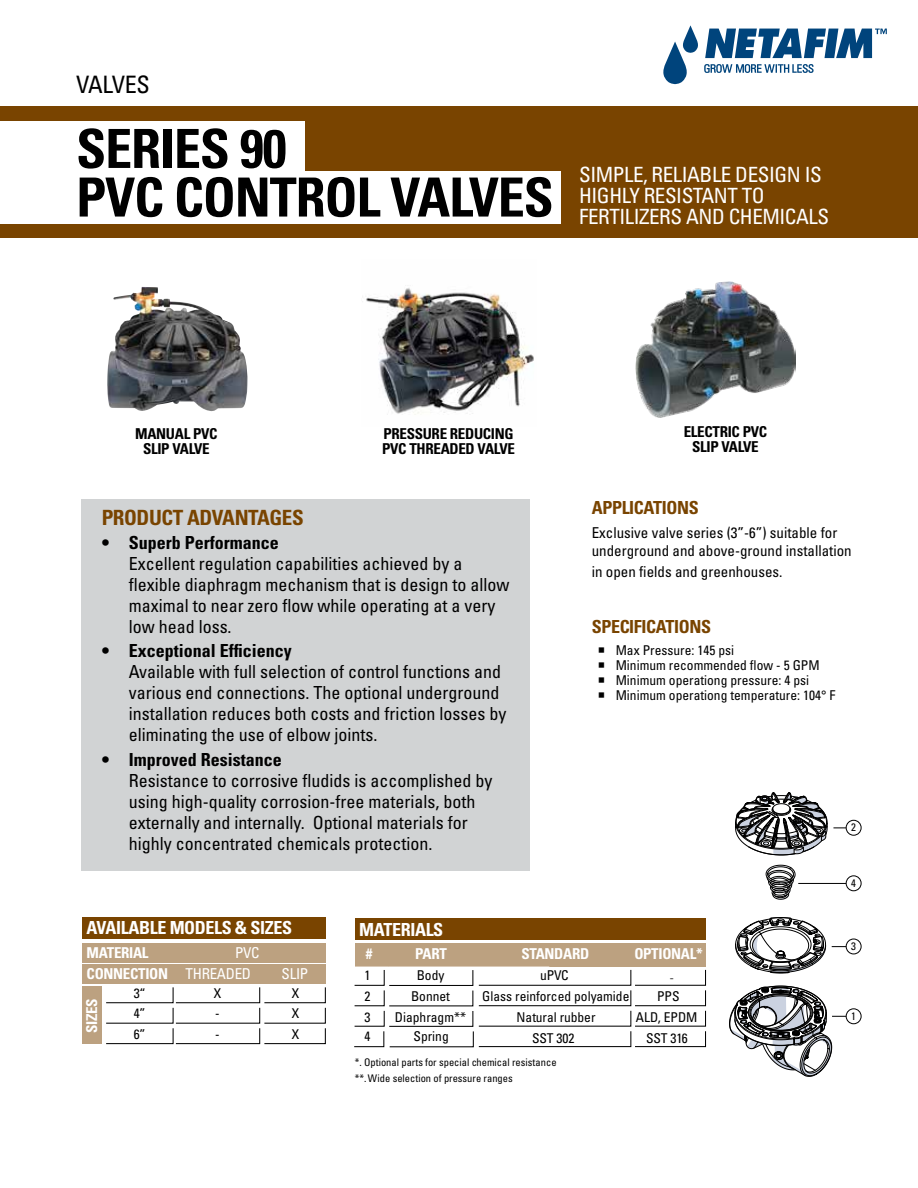
<style>
.page{position:relative;width:918px;height:1188px;background:#fff}
.page>*{position:absolute;margin:0;border:0;box-sizing:border-box;transform-origin:0 0}
.t1{font:700 condensed 54px/48.6px "Univers LT Std";letter-spacing:-.02em;color:#000}
.t2{font:condensed 24px "Univers LT Std";letter-spacing:-.02em;color:#000}
.t3{font:condensed 21px/21px "Univers LT Std";letter-spacing:-.02em;color:#fff}
.t4{font:700 condensed 21px "Univers LT Std";letter-spacing:-.02em;color:#794400}
.t5{font:condensed 18px/21px "Univers LT Std";color:#000}
.t6{font:700 condensed 18px "Univers LT Std";color:#000}
.t7{font:700 condensed 18px "Univers LT Std";letter-spacing:-.02em;color:#fff}
.t8{font:700 condensed 18px "Univers LT Std";letter-spacing:-.02em;color:#794400}
.t9{font:condensed 15px/18px "Univers LT Std";color:#000}
.t10{font:700 condensed 15px/15px "Univers LT Std";letter-spacing:-.02em;color:#000;text-align:center}
.t11{font:700 condensed 15px "Univers LT Std";letter-spacing:-.02em;color:#fff}
.t12{font:condensed 15px/21px "Univers LT Std";letter-spacing:-.02em;color:#fff}
.t13{font:condensed 13.5px/20.5px "Univers LT Std";color:#000;text-align:justify}
.t14{font:condensed 13.5px "Univers LT Std";color:#010101}
.t15{font:300 12px "Univers LT Std";color:#010101}
.t16{font:condensed 10.8px "Univers LT Std";color:#010101}
.t17{font:condensed 10.5px/16.5px "Univers LT Std";color:#010101}
.s1{font-weight:700}
</style>
<div class="page">
<div style="left:0;top:107px;width:918px;height:131px;background:#794400"></div>
<div style="left:0;top:121px;width:305px;height:53px;background:#fff"></div>
<svg style="left:705px;top:29px;width:182px;height:29px"></svg>
<svg style="left:663px;top:25px;width:35px;height:59px"></svg>
<svg style="left:704px;top:64px;width:110px;height:9px"></svg>
<div style="left:81px;top:499px;width:449px;height:371px;background:#d1d3d4"></div>
<div style="left:0;top:171px;width:561px;height:53px;background:#fff"></div>
<img style="left:107px;top:287px;width:141px;height:125px">
<img style="left:366px;top:288px;width:168px;height:127px">
<div style="left:846px;top:876px;width:15px;height:15px;border:1px solid #010101;border-radius:50%"></div>
<svg style="left:735px;top:792px;width:111px;height:108px"></svg>
<div style="left:846px;top:820px;width:15px;height:15px;border:1px solid #010101;border-radius:50%"></div>
<div style="left:846px;top:939px;width:15px;height:15px;border:1px solid #010101;border-radius:50%"></div>
<svg style="left:736px;top:917px;width:110px;height:56px"></svg>
<div style="left:846px;top:1009px;width:15px;height:15px;border:1px solid #010101;border-radius:50%"></div>
<svg style="left:729px;top:986px;width:117px;height:91px"></svg>
<div style="left:82px;top:943px;width:243px;height:20px;background:#bca180"></div>
<div style="left:82px;top:964px;width:243px;height:20px;background:#bca180"></div>
<div style="left:82px;top:917px;width:243px;height:22px;background:#794400"></div>
<svg style="left:106px;top:987px;width:220px;height:58px"></svg>
<div style="left:82px;top:986px;width:19px;height:58px;background:#bca180"></div>
<div style="left:355px;top:918px;width:351px;height:22px;background:#794400"></div>
<div style="left:355px;top:943px;width:351px;height:24px;background:#bca180"></div>
<svg style="left:354px;top:969px;width:353px;height:79px"></svg>
<img style="left:636px;top:282px;width:159px;height:136px">
<h2 class="t2" style="left:76px;top:69px;width:75px">VALVES</h2>
<h1 class="t1" style="left:76px;top:124px;width:479px">SERIES 90<br>PVC CONTROL VALVES</h1>
<p class="t3" style="left:579px;top:164px;width:252px">SIMPLE, RELIABLE DESIGN IS<br>HIGHLY RESISTANT TO<br>FERTILIZERS AND CHEMICALS</p>
<p class="t10" style="left:135px;top:426px;width:84px">MANUAL PVC<br>SLIP VALVE</p>
<p class="t10" style="left:382px;top:426px;width:134px;text-align:left">PRESSURE REDUCING<br>PVC THREADED VALVE</p>
<p class="t4" style="left:102px;top:504px;width:204px">PRODUCT ADVANTAGES</p>
<p class="t6" style="left:102px;top:532px;width:178px">• Superb Performance</p>
<p class="t5" style="left:129px;top:553px;width:382px">Excellent regulation capabilities achieved by a flexible diaphragm mechanism that is design to allow maximal to near zero flow while operating at a very low head loss.</p>
<p class="t6" style="left:102px;top:640px;width:192px">• Exceptional Efficiency</p>
<p class="t5" style="left:129px;top:661px;width:379px">Available with full selection of control functions and various end connections. The optional underground installation reduces both costs and friction losses by eliminating the use of elbow joints.</p>
<p class="t6" style="left:102px;top:748px;width:181px">• Improved Resistance</p>
<p class="t5" style="left:129px;top:769px;width:365px">Resistance to corrosive fludids is accomplished by using high-quality corrosion-free materials, both externally and internally. Optional materials for highly concentrated chemicals protection.</p>
<p class="t10" style="left:684px;top:424px;width:85px">ELECTRIC PVC<br>SLIP VALVE</p>
<p class="t8" style="left:592px;top:496px;width:108px">APPLICATIONS</p>
<p class="t9" style="left:592px;top:524px;width:261px">Exclusive valve series (3”-6”) suitable for underground and above-ground installation</p>
<p class="t9" style="left:592px;top:563px;width:192px">in open fields and greenhouses.</p>
<p class="t8" style="left:592px;top:615px;width:121px">SPECIFICATIONS</p>
<p class="t13" style="left:598px;top:639px;width:138px">○ Max Pressure: 145 psi</p>
<p class="t13" style="left:598px;top:654px;width:223px">○ Minimum recommended flow - 5 GPM</p>
<p class="t13" style="left:598px;top:669px;width:213px">○ Minimum operationg pressure: 4 psi</p>
<p class="t13" style="left:598px;top:684px;width:239px">○ Minimum operationg temperature: 104° F</p>
<p class="t16" style="left:851px;top:821px;width:6px">2</p>
<p class="t16" style="left:851px;top:876px;width:6px">4</p>
<p class="t7" style="left:87px;top:917px;width:207px">AVAILABLE MODELS &amp; SIZES</p>
<p class="t12" style="left:87px;top:942px;width:174px;text-indent:149px">PVC<br><span class="s1">CONNECTION</span> THREADED</p>
<p class="t11" style="left:87px;top:944px;width:63px">MATERIAL</p>
<p class="t12" style="left:282px;top:963px;width:28px">SLIP</p>
<p class="t11" style="left:83px;top:1033px;width:36px;rotate:-90deg">SIZES</p>
<p class="t13" style="left:134px;top:982px;width:13px">3“ 4” 6”</p>
<p class="t13" style="left:214px;top:982px;width:9px">X - -</p>
<p class="t13" style="left:292px;top:982px;width:9px">X X X</p>
<p class="t7" style="left:359px;top:919px;width:86px">MATERIALS</p>
<p class="t11" style="left:366px;top:945px;width:8px">#</p>
<p class="t11" style="left:415px;top:945px;width:33px">PART</p>
<p class="t11" style="left:521px;top:945px;width:69px">STANDARD</p>
<p class="t11" style="left:634px;top:945px;width:70px">OPTIONAL*</p>
<p class="t14" style="left:364px;top:967px;width:7px">1</p>
<p class="t14" style="left:417px;top:967px;width:29px">Body</p>
<p class="t14" style="left:540px;top:967px;width:30px">uPVC</p>
<p class="t15" style="left:670px;top:970px;width:5px">-</p>
<p class="t14" style="left:364px;top:988px;width:7px">2</p>
<p class="t14" style="left:411px;top:988px;width:40px">Bonnet</p>
<p class="t14" style="left:482px;top:988px;width:149px">Glass reinforced polyamide</p>
<p class="t14" style="left:657px;top:988px;width:24px">PPS</p>
<p class="t14" style="left:364px;top:1008px;width:7px">3</p>
<p class="t14" style="left:395px;top:1008px;width:73px">Diaphragm**</p>
<p class="t14" style="left:517px;top:1008px;width:80px">Natural rubber</p>
<p class="t14" style="left:636px;top:1008px;width:63px">ALD, EPDM</p>
<p class="t14" style="left:364px;top:1028px;width:7px">4</p>
<p class="t14" style="left:414px;top:1028px;width:37px">Spring</p>
<p class="t14" style="left:532px;top:1030px;width:44px">SST 302</p>
<p class="t14" style="left:646px;top:1030px;width:43px">SST 316</p>
<p class="t17" style="left:355px;top:1054px;width:203px">*. Optional parts for special chemical resistance **.Wide selection of pressure ranges</p>
<p class="t16" style="left:851px;top:940px;width:6px">3</p>
<p class="t16" style="left:851px;top:1009px;width:6px">1</p>
</div>
